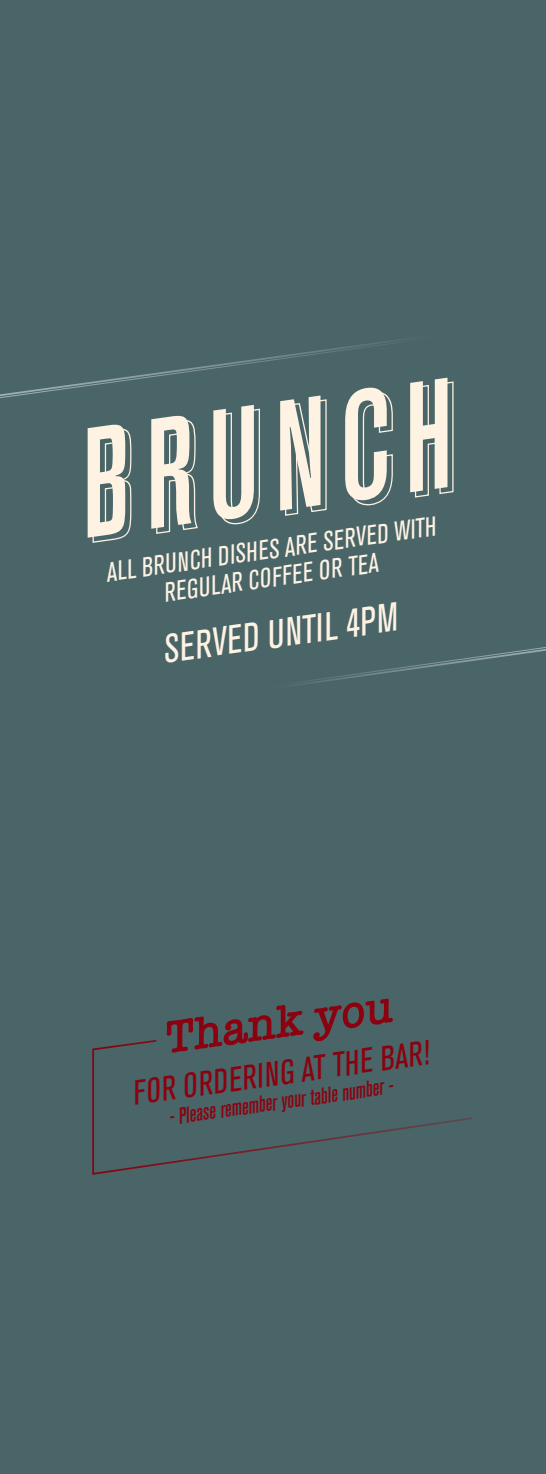
<style>
.page{position:relative;width:546px;height:1474px;background:#fff}
.page>*{position:absolute;margin:0;border:0;box-sizing:border-box;transform-origin:0 0}
.t1{font:500 condensed 153.47px "Akzidenz Grotesk BE";color:#fef2e3;scale:.9 1}
.t2{font:600 47.25px "American Typewriter";color:#8b0110;scale:.95 1}
.t3{font:condensed 39.73px "Akzidenz Grotesk BE";color:#fef2e3;scale:.95 1}
.t4{font:condensed 34.3px "Akzidenz Grotesk BE";color:#8b0110;scale:.95 1}
.t5{font:condensed 27.12px/28px "Akzidenz Grotesk BE";color:#fef2e3;text-align:center;scale:.95 1}
.t6{font:500 condensed 22.75px "Akzidenz Grotesk BE";color:#8b0110;scale:.95 1}
</style>
<div class="page">
<div style="left:0;top:0;width:546px;height:1473px;background:#496567"></div>
<svg style="left:92px;top:428px;width:40px;height:115px"></svg>
<svg style="left:156px;top:419px;width:42px;height:115px"></svg>
<svg style="left:218px;top:408px;width:42px;height:117px"></svg>
<svg style="left:285px;top:407px;width:42px;height:109px"></svg>
<svg style="left:350px;top:407px;width:43px;height:99px"></svg>
<svg style="left:414px;top:407px;width:40px;height:91px"></svg>
<svg style="left:0;top:340px;width:454px;height:67px"></svg>
<svg style="left:297px;top:647px;width:249px;height:38px"></svg>
<svg style="left:92px;top:1040px;width:381px;height:135px"></svg>
<h1 class="t1" style="left:63px;top:402px;width:418px;rotate:-8deg">BRUNCH</h1>
<p class="t5" style="left:104px;top:559px;width:351px;rotate:-8deg">ALL BRUNCH DISHES ARE SERVED WITH<br>REGULAR COFFEE OR TEA</p>
<h3 class="t3" style="left:159px;top:627px;width:250px;rotate:-8deg">SERVED UNTIL 4PM</h3>
<h2 class="t2" style="left:159px;top:1002px;width:243px;rotate:-8deg">Thank you</h2>
<p class="t4" style="left:130px;top:1074px;width:316px;rotate:-8deg">FOR ORDERING AT THE BAR!</p>
<p class="t6" style="left:167px;top:1104px;width:240px;rotate:-8deg">- Please remember your table number -</p>
</div>
